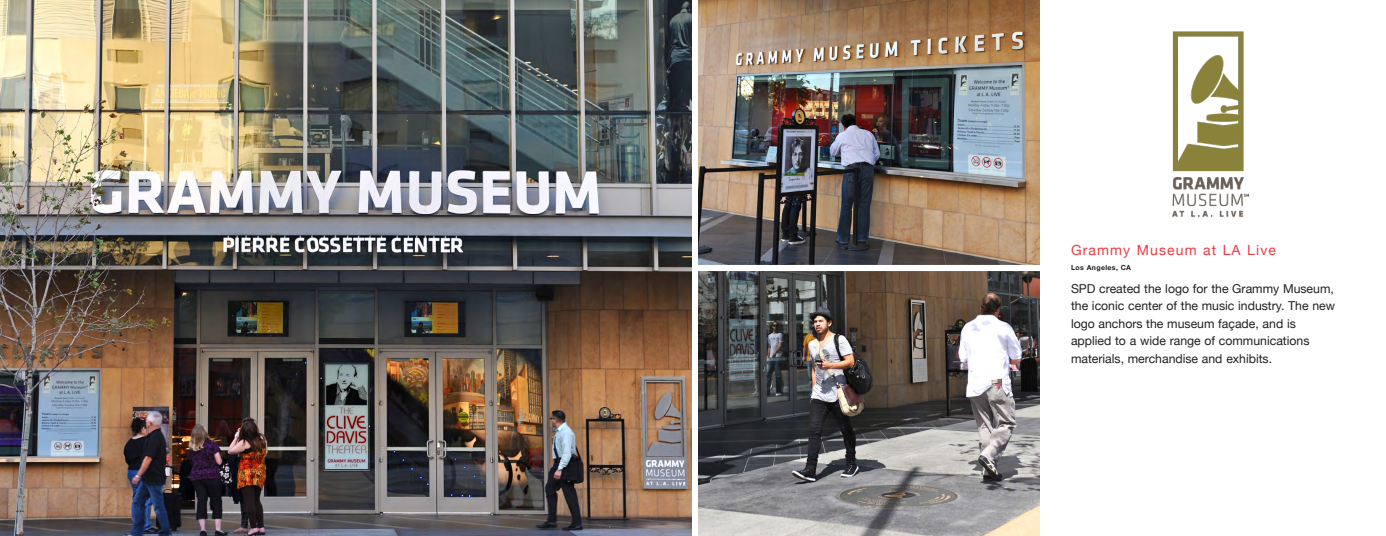
<style>
.page{position:relative;width:1386px;height:536px;background:#fff}
.page>*{position:absolute;margin:0;border:0;box-sizing:border-box;transform-origin:0 0}
.PROJECT_HEADING__red{font:14px "Helvetica Neue";letter-spacing:.08em;color:#ee3a41}
.BODY_COPY{font:12.25px/17.5px "Helvetica Neue";color:#231f20}
.LOCATION__black_bold{font:700 7px "Helvetica Neue";letter-spacing:.05em;color:#231f20}
</style>
<div class="page">
<img style="left:1172px;top:31px;width:78px;height:187px">
<img style="left:0;top:0;width:691px;height:536px">
<img style="left:698px;top:0;width:342px;height:536px">
<div style="left:693px;top:265px;width:348px;height:6px;background:#fff"></div>
<p class="PROJECT_HEADING__red" style="left:1071px;top:240px;width:207px">Grammy Museum at LA Live</p>
<p class="LOCATION__black_bold" style="left:1071px;top:261px;width:62px">Los Angeles, CA</p>
<p class="BODY_COPY" style="left:1071px;top:280px;width:266px">SPD created the logo for the Grammy Museum, the iconic center of the music industry. The new logo anchors the museum façade, and is applied to a wide range of communications materials, merchandise and exhibits.</p>
</div>
